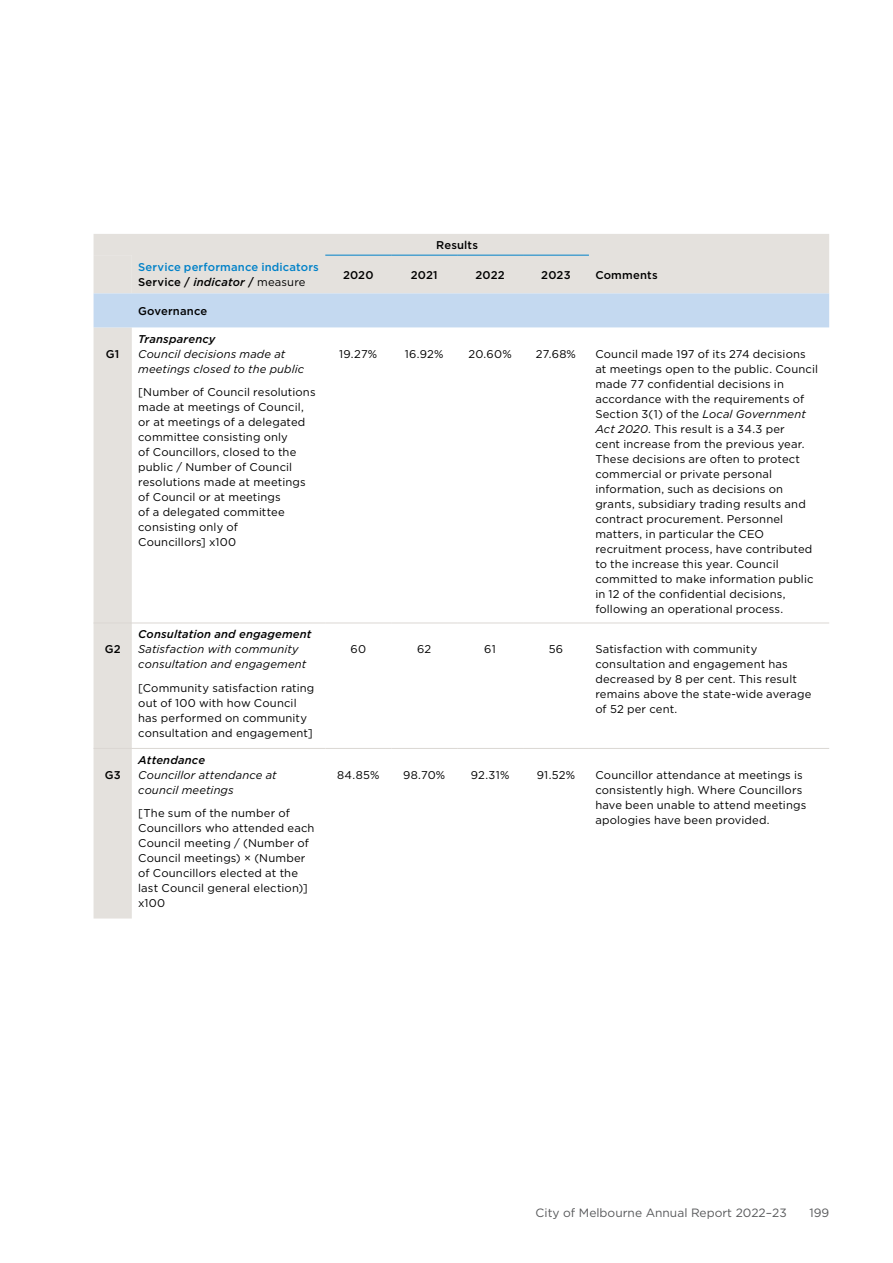
<style>
.page{position:relative;width:893px;height:1263px;background:#fff}
.page>*{position:absolute;margin:0;border:0;box-sizing:border-box;transform-origin:0 0}
.t1{font:12px "Gotham";color:#58595b}
.t2{font:11.25px/15px "Gotham";letter-spacing:.015em;color:#000}
.t3{font:italic 11.25px/15px "Gotham";letter-spacing:.01em;color:#000}
.t4{font:500 11.25px/15px "Gotham";letter-spacing:.015em;color:#0081c8}
.t5{font:500 11.25px "Gotham";letter-spacing:.015em;color:#000}
.t6{font:italic 500 11.25px "Gotham";letter-spacing:.015em;color:#000}
.s1{color:#000}
.s2{font-style:italic;color:#000}
.s3{font-weight:400;color:#000}
.s4{font-style:italic}
</style>
<div class="page">
<svg style="left:94px;top:234px;width:735px;height:684px"></svg>
<hr style="left:325px;top:255px;width:66px;height:1px;background:#0081c8">
<hr style="left:391px;top:255px;width:66px;height:1px;background:#0081c8">
<hr style="left:457px;top:255px;width:66px;height:1px;background:#0081c8">
<hr style="left:523px;top:255px;width:66px;height:1px;background:#0081c8">
<hr style="left:94px;top:623px;width:38px;height:1px;background:#dbd7d3">
<hr style="left:132px;top:623px;width:193px;height:1px;background:#dbd7d3">
<hr style="left:325px;top:623px;width:66px;height:1px;background:#dbd7d3">
<hr style="left:391px;top:623px;width:66px;height:1px;background:#dbd7d3">
<hr style="left:457px;top:623px;width:66px;height:1px;background:#dbd7d3">
<hr style="left:523px;top:623px;width:66px;height:1px;background:#dbd7d3">
<hr style="left:589px;top:623px;width:240px;height:1px;background:#dbd7d3">
<hr style="left:94px;top:748px;width:38px;height:1px;background:#dbd7d3">
<hr style="left:132px;top:748px;width:193px;height:1px;background:#dbd7d3">
<hr style="left:325px;top:748px;width:66px;height:1px;background:#dbd7d3">
<hr style="left:391px;top:748px;width:66px;height:1px;background:#dbd7d3">
<hr style="left:457px;top:748px;width:66px;height:1px;background:#dbd7d3">
<hr style="left:523px;top:748px;width:66px;height:1px;background:#dbd7d3">
<hr style="left:589px;top:748px;width:240px;height:1px;background:#dbd7d3">
<p class="t5" style="left:436px;top:238px;width:43px">Results</p>
<p class="t4" style="left:138px;top:260px;width:182px">Service performance indicators<br><span class="s1">Service /</span> <span class="s2">indicator</span> <span class="s1">/</span> <span class="s3">measure</span></p>
<p class="t5" style="left:343px;top:267px;width:32px">2020</p>
<p class="t5" style="left:411px;top:267px;width:28px">2021</p>
<p class="t5" style="left:475px;top:267px;width:31px">2022</p>
<p class="t5" style="left:541px;top:267px;width:31px">2023</p>
<p class="t5" style="left:595px;top:267px;width:64px">Comments</p>
<p class="t5" style="left:138px;top:304px;width:71px">Governance</p>
<p class="t5" style="left:106px;top:346px;width:15px">G1</p>
<p class="t6" style="left:138px;top:331px;width:79px">Transparency</p>
<p class="t3" style="left:138px;top:346px;width:168px">Council decisions made at meetings closed to the public</p>
<p class="t2" style="left:138px;top:385px;width:179px">[Number of Council resolutions made at meetings of Council, or at meetings of a delegated committee consisting only<br>of Councillors, closed to the public / Number of Council resolutions made at meetings of Council or at meetings<br>of a delegated committee consisting only of<br>Councillors] x100</p>
<p class="t2" style="left:339px;top:346px;width:40px">19.27%</p>
<p class="t2" style="left:405px;top:346px;width:40px">16.92%</p>
<p class="t2" style="left:468px;top:346px;width:45px">20.60%</p>
<p class="t2" style="left:536px;top:346px;width:42px">27.68%</p>
<p class="t2" style="left:595px;top:346px;width:224px">Council made 197 of its 274 decisions at meetings open to the public. Council made 77 confidential decisions in accordance with the requirements of Section 3(1) of the <span class="s4">Local Government Act 2020</span>. This result is a 34.3 per<br>cent increase from the previous year.<br>These decisions are often to protect commercial or private personal information, such as decisions on grants, subsidiary trading results and contract procurement. Personnel matters, in particular the CEO recruitment process, have contributed to the increase this year. Council committed to make information public in 12 of the confidential decisions, following an operational process.</p>
<p class="t5" style="left:105px;top:642px;width:17px">G2</p>
<p class="t6" style="left:138px;top:627px;width:175px">Consultation and engagement</p>
<p class="t3" style="left:138px;top:641px;width:170px">Satisfaction with community consultation and engagement</p>
<p class="t2" style="left:138px;top:680px;width:178px">[Community satisfaction rating out of 100 with how Council has performed on community consultation and engagement]</p>
<p class="t2" style="left:350px;top:641px;width:17px">60</p>
<p class="t2" style="left:417px;top:641px;width:16px">62</p>
<p class="t2" style="left:484px;top:641px;width:13px">61</p>
<p class="t2" style="left:549px;top:641px;width:16px">56</p>
<p class="t2" style="left:595px;top:641px;width:218px">Satisfaction with community consultation and engagement has decreased by 8 per cent. This result remains above the state-wide average of 52 per cent.</p>
<p class="t5" style="left:105px;top:767px;width:17px">G3</p>
<p class="t6" style="left:138px;top:752px;width:68px">Attendance</p>
<p class="t3" style="left:138px;top:767px;width:140px">Councillor attendance at council meetings</p>
<p class="t2" style="left:138px;top:805px;width:178px">[The sum of the number of<br>Councillors who attended each<br>Council meeting / (Number of<br>Council meetings) × (Number of Councillors elected at the last Council general election)] x100</p>
<p class="t2" style="left:337px;top:767px;width:44px">84.85%</p>
<p class="t2" style="left:403px;top:767px;width:44px">98.70%</p>
<p class="t2" style="left:471px;top:767px;width:40px">92.31%</p>
<p class="t2" style="left:537px;top:767px;width:40px">91.52%</p>
<p class="t2" style="left:595px;top:767px;width:212px">Councillor attendance at meetings is consistently high. Where Councillors have been unable to attend meetings apologies have been provided.</p>
<p class="t1" style="left:536px;top:1205px;width:253px">City of Melbourne Annual Report 2022–23</p>
<p class="t1" style="left:809px;top:1205px;width:21px">199</p>
</div>
